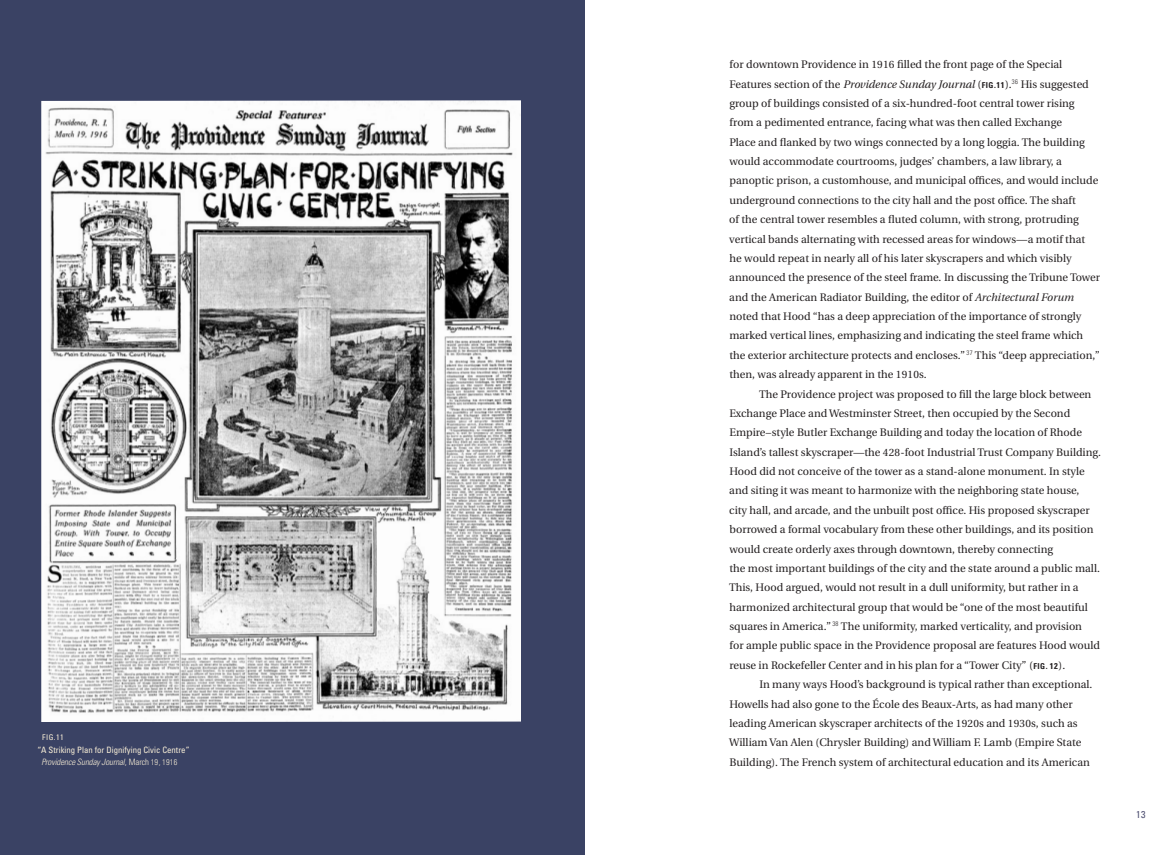
<style>
.page{position:relative;width:1170px;height:855px;background:#fff}
.page>*{position:absolute;margin:0;border:0;box-sizing:border-box;transform-origin:0 0}
.t1{font:11px/19.4px "Utopia";color:#231f20}
.t2{font:condensed 10px "Univers";color:#4e4f71}
.t3{font:condensed 8.75px/12.5px "Univers";color:#f9efd7}
.t4{font:condensed 7.75px "Univers";color:#f9efd7}
.s1{font-size:8px}
.s2{font-weight:300;font-style:italic}
.s3{font-weight:300}
.s4{font-weight:300;font-size:8.12px}
.s5{font-size:10.62px}
.s6{font-style:italic}
.s7{font-family:"Univers";font-weight:700;font-stretch:condensed;font-size:8.12px}
.s8{font-family:"Univers";font-weight:700;font-stretch:condensed;font-size:8.5px}
</style>
<div class="page">
<div style="left:0;top:0;width:585px;height:855px;background:#3a4264"></div>
<img style="left:41px;top:100px;width:480px;height:622px">
<p class="t4" style="left:42px;top:732px;width:23px">FIG<span class="s1">.11</span></p>
<p class="t3" style="left:42px;top:743px;width:150px;text-indent:-4px">“A Striking Plan for Dignifying Civic Centre”<br><span class="s2">Providence Sunday Journal</span><span class="s3">, March</span> <span class="s4">19, 1916</span></p>
<p class="t1" style="left:729px;top:55px;width:372px">for downtown Providence in <span class="s5">1916</span> filled the front page of the Special Features section of the <span class="s6">Providence Sunday Journal</span> (<span class="s7">FIG</span><span class="s8">.11</span>).<sup>36</sup> His suggested group of buildings consisted of a six-hundred-foot central tower rising from a pedimented entrance, facing what was then called Exchange<br>Place and flanked by two wings connected by a long loggia. The building would accommodate courtrooms, judges’ chambers, a law library, a panoptic prison, a customhouse, and municipal offices, and would include underground connections to the city hall and the post office. The shaft<br>of the central tower resembles a fluted column, with strong, protruding vertical bands alternating with recessed areas for windows—a motif that he would repeat in nearly all of his later skyscrapers and which visibly announced the presence of the steel frame. In discussing the Tribune Tower and the American Radiator Building, the editor of <span class="s6">Architectural Forum </span>noted that Hood “has a deep appreciation of the importance of strongly marked vertical lines, emphasizing and indicating the steel frame which the exterior architecture protects and encloses.” <sup>37</sup> This “deep appreciation,” then, was already apparent in the <span class="s5">1910</span>s.</p>
<p class="t1" style="left:729px;top:384px;width:374px;text-indent:30px">The Providence project was proposed to fill the large block between Exchange Place and Westminster Street, then occupied by the Second Empire–style Butler Exchange Building and today the location of Rhode Island’s tallest skyscraper—the <span class="s5">428</span>-foot Industrial Trust Company Building.<br>Hood did not conceive of the tower as a stand-alone monument. In style and siting it was meant to harmonize with the neighboring state house,<br>city hall, and arcade, and the unbuilt post office. His proposed skyscraper borrowed a formal vocabulary from these other buildings, and its position would create orderly axes through downtown, thereby connecting<br>the most important buildings of the city and the state around a public mall.<br>This, Hood argued, would not result in a dull uniformity, but rather in a harmonized architectural group that would be “one of the most beautiful squares in America.” <sup>38</sup> The uniformity, marked verticality, and provision<br>for ample public space in the Providence proposal are features Hood would reuse in Rockefeller Center and in his plan for a “Tower City” (<span class="s7">FIG</span><span class="s8">. 12</span>).</p>
<p class="t1" style="left:729px;top:675px;width:365px;text-indent:30px">In many ways Hood’s background is typical rather than exceptional.<br>Howells had also gone to the École des Beaux-Arts, as had many other leading American skyscraper architects of the <span class="s5">1920</span>s and <span class="s5">1930</span>s, such as William Van Alen (Chrysler Building) and William F. Lamb (Empire State Building). The French system of architectural education and its American</p>
<p class="t2" style="left:1136px;top:808px;width:11px">13</p>
</div>
